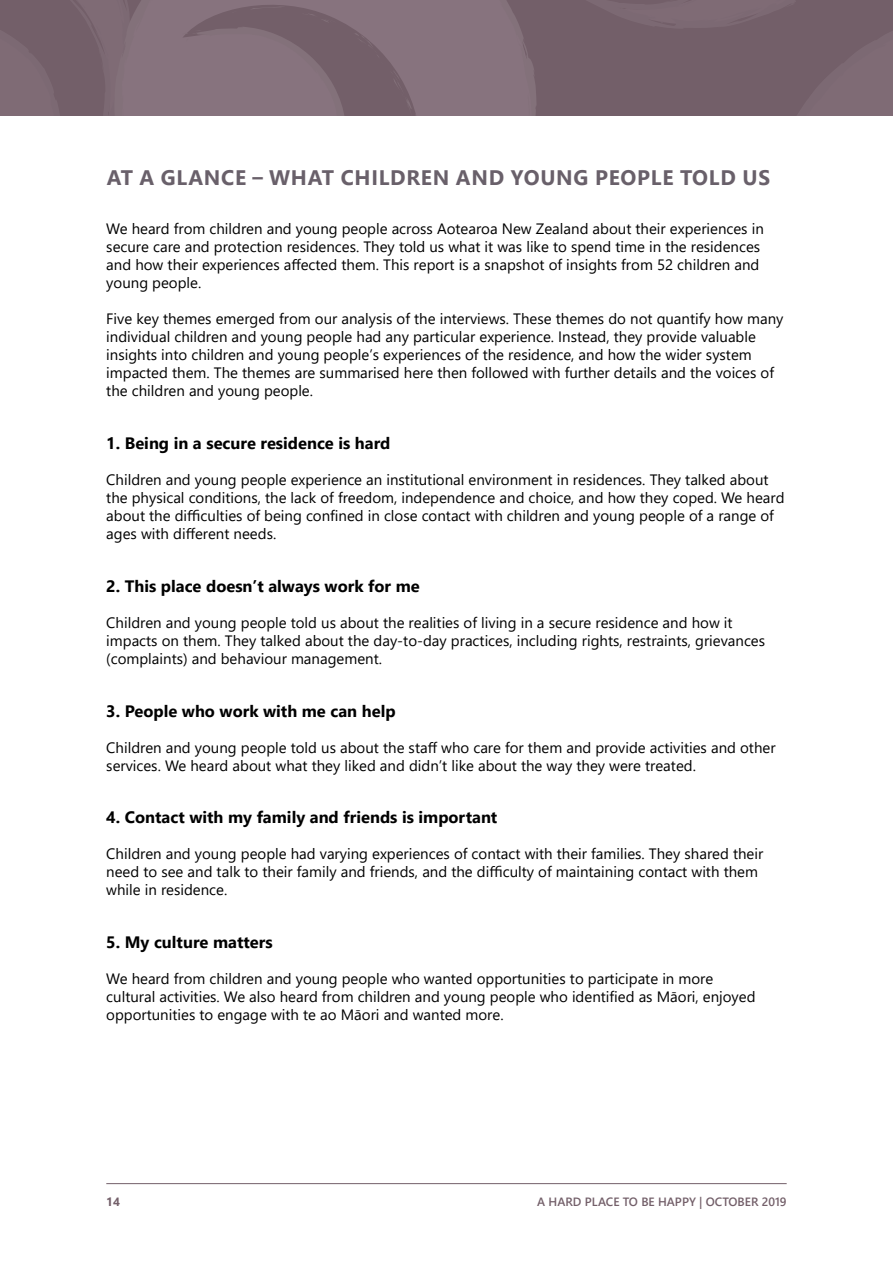
<style>
.page{position:relative;width:893px;height:1263px;background:#fff}
.page>*{position:absolute;margin:0;border:0;box-sizing:border-box;transform-origin:0 0}
.t1{font:700 21px "Segoe UI";letter-spacing:.035em;color:#69606a}
.t2{font:700 16.5px "Segoe UI";color:#000}
.t3{font:15px/18px "Segoe UI";color:#000}
.t4{font:600 12px "Segoe UI";color:#735f69}
.t5{font:700 12px "Segoe UI";color:#735f69}
</style>
<div class="page">
<svg style="left:0;top:0;width:86px;height:116px;background:#77636d"></svg>
<svg style="left:86px;top:0;width:28px;height:116px;background:#79656f"></svg>
<svg style="left:114px;top:0;width:368px;height:116px;background:#836f7a"></svg>
<svg style="left:482px;top:0;width:411px;height:116px;background:#77636d"></svg>
<svg style="left:352px;top:32px;width:66px;height:84px;background:#7a6670"></svg>
<svg style="left:182px;top:30px;width:20px;height:11px"></svg>
<hr style="left:106px;top:1183px;width:681px;height:1px;background:#735f69">
<h1 class="t1" style="left:107px;top:158px;width:665px">AT A GLANCE – WHAT CHILDREN AND YOUNG PEOPLE TOLD US</h1>
<p class="t3" style="left:106px;top:218px;width:659px">We heard from children and young people across Aotearoa New Zealand about their experiences in secure care and protection residences. They told us what it was like to spend time in the residences and how their experiences affected them. This report is a snapshot of insights from 52 children and young people.</p>
<p class="t3" style="left:106px;top:308px;width:679px">Five key themes emerged from our analysis of the interviews. These themes do not quantify how many individual children and young people had any particular experience. Instead, they provide valuable insights into children and young people’s experiences of the residence, and how the wider system impacted them. The themes are summarised here then followed with further details and the voices of the children and young people.</p>
<p class="t2" style="left:106px;top:428px;width:286px">1. Being in a secure residence is hard</p>
<p class="t3" style="left:106px;top:469px;width:680px">Children and young people experience an institutional environment in residences. They talked about the physical conditions, the lack of freedom, independence and choice, and how they coped. We heard about the difficulties of being confined in close contact with children and young people of a range of ages with different needs.</p>
<p class="t2" style="left:106px;top:570px;width:315px">2. This place doesn’t always work for me</p>
<p class="t3" style="left:106px;top:612px;width:660px">Children and young people told us about the realities of living in a secure residence and how it impacts on them. They talked about the day-to-day practices, including rights, restraints, grievances (complaints) and behaviour management.</p>
<p class="t2" style="left:106px;top:695px;width:291px">3. People who work with me can help</p>
<p class="t3" style="left:106px;top:737px;width:671px">Children and young people told us about the staff who care for them and provide activities and other services. We heard about what they liked and didn’t like about the way they were treated.</p>
<p class="t2" style="left:106px;top:802px;width:393px">4. Contact with my family and friends is important</p>
<p class="t3" style="left:106px;top:844px;width:658px">Children and young people had varying experiences of contact with their families. They shared their need to see and talk to their family and friends, and the difficulty of maintaining contact with them while in residence.</p>
<p class="t2" style="left:106px;top:927px;width:168px">5. My culture matters</p>
<p class="t3" style="left:106px;top:968px;width:651px">We heard from children and young people who wanted opportunities to participate in more cultural activities. We also heard from children and young people who identified as Māori, enjoyed opportunities to engage with te ao Māori and wanted more.</p>
<p class="t5" style="left:106px;top:1190px;width:15px">14</p>
<p class="t4" style="left:537px;top:1190px;width:251px">A HARD PLACE TO BE HAPPY | OCTOBER 2019</p>
</div>
